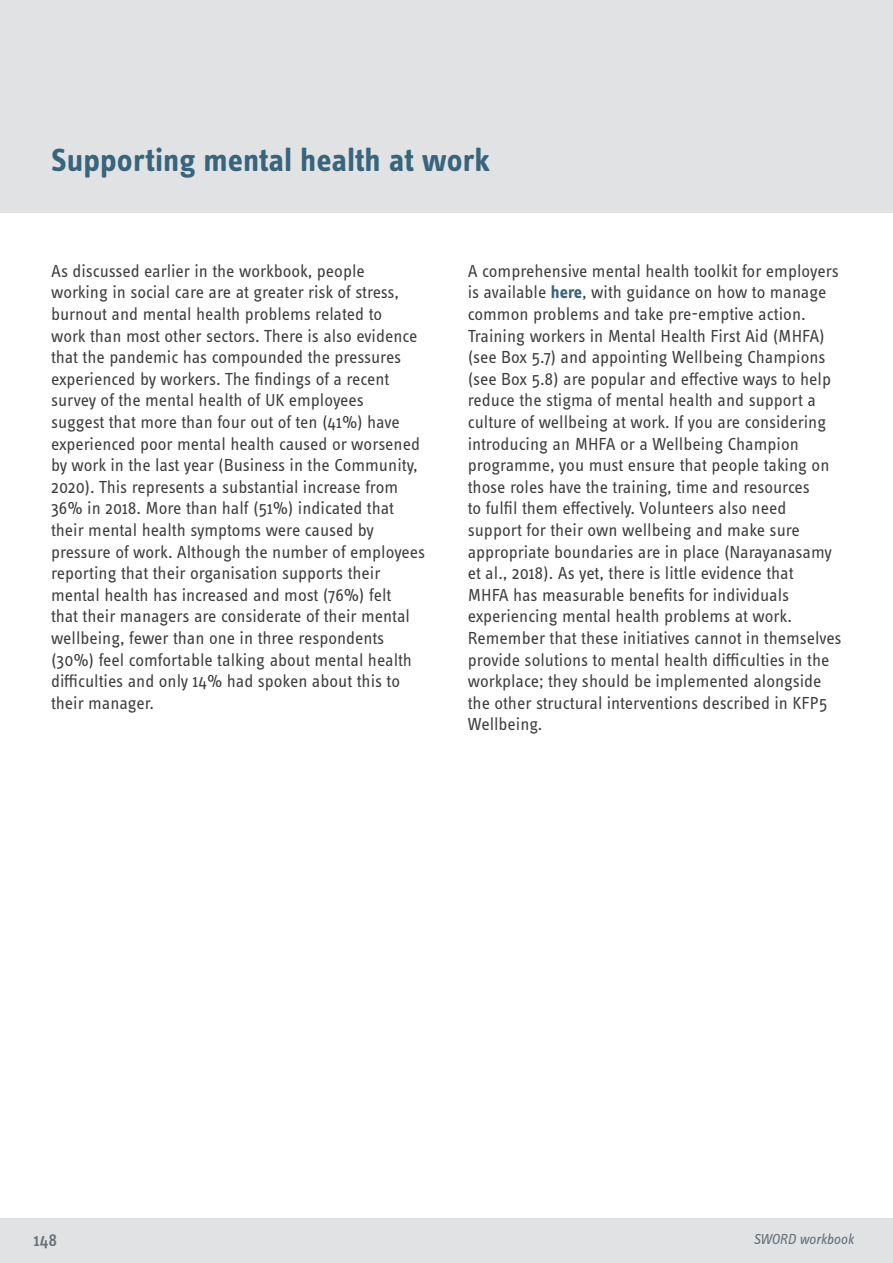
<style>
.page{position:relative;width:893px;height:1263px;background:#fff}
.page>*{position:absolute;margin:0;border:0;box-sizing:border-box;transform-origin:0 0}
.Joint_heading{font:700 33px "Info Text Pro";color:#38647c}
.Body_Text{font:18px/21.6px "Info Text Pro";color:#3e3e3f}
.t1{font:500 18px "Info Text Pro";color:#667179}
.t2{font:italic 15px "Info Text Pro";color:#667179}
.s1{font-weight:700;color:#38647c}
</style>
<div class="page">
<div style="left:0;top:1218px;width:893px;height:45px;background:#e1e2e4"></div>
<div style="left:0;top:0;width:893px;height:213px;background:#e1e2e4"></div>
<p class="Joint_heading" style="left:51px;top:140px;width:440px">Supporting mental health at work</p>
<p class="Body_Text" style="left:51px;top:259px;width:376px">As discussed earlier in the workbook, people working in social care are at greater risk of stress, burnout and mental health problems related to<br>work than most other sectors. There is also evidence that the pandemic has compounded the pressures experienced by workers. The findings of a recent survey of the mental health of UK employees<br>suggest that more than four out of ten (41%) have experienced poor mental health caused or worsened by work in the last year (Business in the Community, 2020). This represents a substantial increase from 36% in 2018. More than half (51%) indicated that their mental health symptoms were caused by pressure of work. Although the number of employees reporting that their organisation supports their mental health has increased and most (76%) felt<br>that their managers are considerate of their mental wellbeing, fewer than one in three respondents (30%) feel comfortable talking about mental health difficulties and only 14% had spoken about this to their manager.</p>
<p class="Body_Text" style="left:468px;top:259px;width:375px">A comprehensive mental health toolkit for employers is available <span class="s1">here</span>, with guidance on how to manage common problems and take pre-emptive action.<br>Training workers in Mental Health First Aid (MHFA) (see Box 5.7) and appointing Wellbeing Champions (see Box 5.8) are popular and effective ways to help reduce the stigma of mental health and support a culture of wellbeing at work. If you are considering introducing an MHFA or a Wellbeing Champion programme, you must ensure that people taking on those roles have the training, time and resources<br>to fulfil them effectively. Volunteers also need support for their own wellbeing and make sure appropriate boundaries are in place (Narayanasamy et al., 2018). As yet, there is little evidence that<br>MHFA has measurable benefits for individuals experiencing mental health problems at work.<br>Remember that these initiatives cannot in themselves provide solutions to mental health difficulties in the workplace; they should be implemented alongside the other structural interventions described in KFP5<br>Wellbeing.</p>
<p class="t1" style="left:34px;top:1229px;width:25px">148</p>
<p class="t2" style="left:753px;top:1230px;width:131px">SWORD workbook <sup>148</sup></p>
</div>
